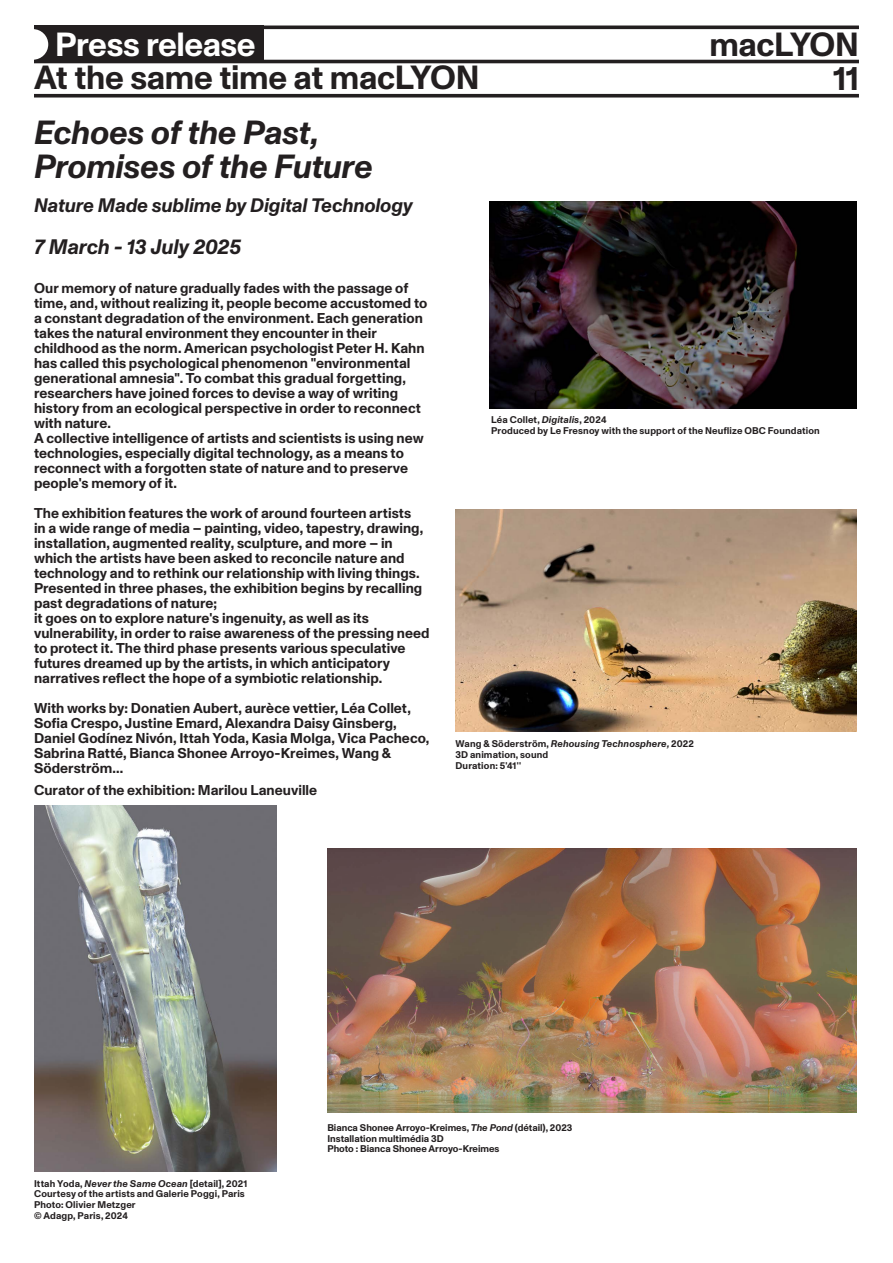
<style>
.page{position:relative;width:893px;height:1263px;background:#fff}
.page>*{position:absolute;margin:0;border:0;box-sizing:border-box;transform-origin:0 0}
.t1{font:italic 700 33.45px/34.2px "Monument Grotesk";letter-spacing:-.01em;color:#231f20}
.t2{font:700 33.45px "Monument Grotesk";letter-spacing:-.01em;color:#231f20}
.t3{font:700 33.45px "Monument Grotesk";letter-spacing:-.015em;color:#fff}
.TEXTE_FER_GAUCHE{font:italic 700 21px "Monument Grotesk";letter-spacing:-.005em;color:#231f20}
.t4{font:italic 700 19.5px "Monument Grotesk";letter-spacing:-.005em;color:#231f20}
.t5{font:700 14.25px/15px "Monument Grotesk";letter-spacing:.005em;color:#231f20}
.t6{font:700 9.75px "Monument Grotesk";letter-spacing:.015em;color:#231f20}
.t7{font:italic 700 9.75px "Monument Grotesk";letter-spacing:.015em;color:#231f20}
.s1{font-style:italic}
.s2{font-style:normal}
</style>
<div class="page">
<div style="left:34px;top:26px;width:230px;height:37px;background:#231f20"></div>
<hr style="left:34px;top:26px;width:825px;height:3px;background:#231f20">
<hr style="left:34px;top:60px;width:825px;height:3px;background:#231f20">
<svg style="left:34px;top:94px;width:825px;height:4px;background:#3d393a"></svg>
<svg style="left:34px;top:29px;width:14px;height:31px"></svg>
<img style="left:489px;top:202px;width:367px;height:206px">
<img style="left:455px;top:509px;width:401px;height:222px">
<img style="left:34px;top:806px;width:242px;height:365px">
<img style="left:327px;top:849px;width:529px;height:263px">
<p class="t3" style="left:55px;top:20px;width:202px">Press release</p>
<p class="t2" style="left:709px;top:20px;width:151px">macLYON</p>
<p class="t2" style="left:34px;top:53px;width:447px">At the same time at macLYON</p>
<p class="t2" style="left:833px;top:54px;width:27px">11</p>
<p class="t1" style="left:34px;top:114px;width:340px">Echoes of the Past,<br>Promises of the Future</p>
<p class="t4" style="left:34px;top:192px;width:380px">Nature Made sublime by Digital Technology</p>
<p class="TEXTE_FER_GAUCHE" style="left:34px;top:231px;width:209px">7 March - 13 July 2025</p>
<p class="t5" style="left:34px;top:279px;width:395px">Our memory of nature gradually fades with the passage of time, and, without realizing it, people become accustomed to a constant degradation of the environment. Each generation takes the natural environment they encounter in their childhood as the norm. American psychologist Peter H. Kahn has called this psychological phenomenon "environmental generational amnesia". To combat this gradual forgetting, researchers have joined forces to devise a way of writing history from an ecological perspective in order to reconnect with nature.</p>
<p class="t5" style="left:34px;top:429px;width:391px">A collective intelligence of artists and scientists is using new technologies, especially digital technology, as a means to reconnect with a forgotten state of nature and to preserve people's memory of it.</p>
<p class="t5" style="left:34px;top:504px;width:391px">The exhibition features the work of around fourteen artists in a wide range of media – painting, video, tapestry, drawing, installation, augmented reality, sculpture, and more – in which the artists have been asked to reconcile nature and technology and to rethink our relationship with living things.<br>Presented in three phases, the exhibition begins by recalling past degradations of nature;</p>
<p class="t5" style="left:34px;top:609px;width:397px">it goes on to explore nature's ingenuity, as well as its vulnerability, in order to raise awareness of the pressing need to protect it. The third phase presents various speculative futures dreamed up by the artists, in which anticipatory narratives reflect the hope of a symbiotic relationship.</p>
<p class="t5" style="left:34px;top:699px;width:397px">With works by: Donatien Aubert, aurèce vettier, Léa Collet, Sofia Crespo, Justine Emard, Alexandra Daisy Ginsberg, Daniel Godínez Nivón, Ittah Yoda, Kasia Molga, Vica Pacheco, Sabrina Ratté, Bianca Shonee Arroyo-Kreimes, Wang &amp; Söderström...</p>
<p class="t5" style="left:34px;top:782px;width:285px">Curator of the exhibition: Marilou Laneuville</p>
<p class="t6" style="left:491px;top:413px;width:117px">Léa Collet, <span class="s1">Digitalis</span>, 2024</p>
<p class="t6" style="left:491px;top:424px;width:330px">Produced by Le Fresnoy with the support of the Neuflize OBC Foundation</p>
<p class="t7" style="left:455px;top:737px;width:240px"><span class="s2">Wang &amp; Söderström,</span> Rehousing Technosphere, <span class="s2">2022</span></p>
<p class="t6" style="left:455px;top:748px;width:94px">3D animation, sound</p>
<p class="t6" style="left:455px;top:758px;width:67px">Duration: 5'41''</p>
<p class="t6" style="left:34px;top:1176px;width:215px">Ittah Yoda, <span class="s1">Never the Same Ocean</span> [detail], 2021</p>
<p class="t6" style="left:34px;top:1187px;width:212px">Courtesy of the artists and Galerie Poggi, Paris</p>
<p class="t6" style="left:34px;top:1198px;width:103px">Photo: Olivier Metzger</p>
<p class="t6" style="left:34px;top:1208px;width:96px">© Adagp, Paris, 2024</p>
<p class="t6" style="left:327px;top:1120px;width:246px">Bianca Shonee Arroyo-Kreimes, <span class="s1">The Pond</span> (détail), 2023</p>
<p class="t6" style="left:327px;top:1131px;width:118px">Installation multimédia 3D</p>
<p class="t6" style="left:327px;top:1142px;width:174px">Photo : Bianca Shonee Arroyo-Kreimes</p>
</div>
